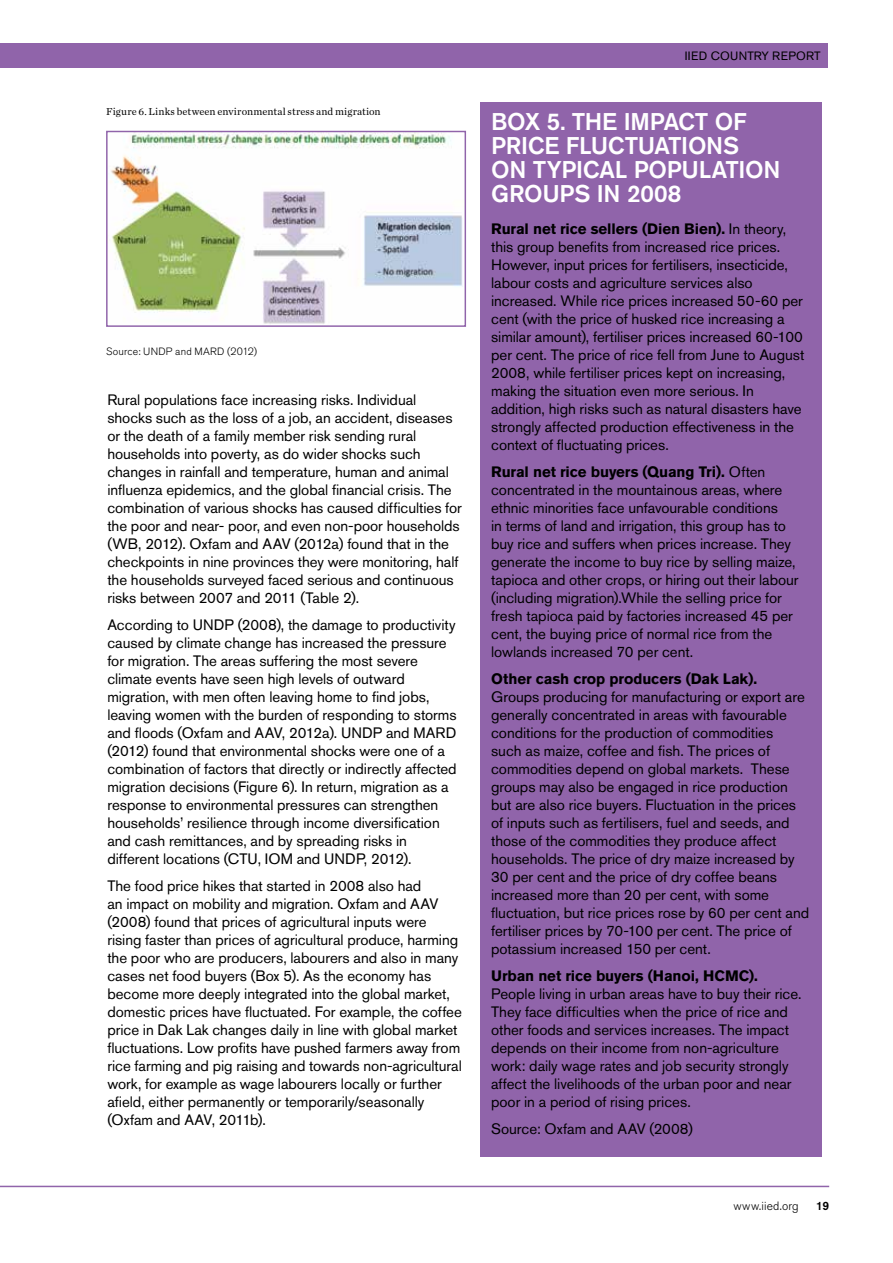
<style>
.page{position:relative;width:893px;height:1263px;background:#fff}
.page>*{position:absolute;margin:0;border:0;box-sizing:border-box;transform-origin:0 0}
.t1{font:500 24px/24px "Akzidenz Grotesk BE";letter-spacing:-.01em;color:#fff}
.t2{font:15px/18px "Akzidenz Grotesk BE";letter-spacing:-.005em;color:#000}
.t3{font:700 15px "Akzidenz Grotesk BE";letter-spacing:-.005em;color:#000}
.t4{font:12px "Akzidenz Grotesk BE";letter-spacing:.02em;color:#000}
.t5{font:300 12px "Akzidenz Grotesk BE";letter-spacing:.015em;color:#000}
.t6{font:500 12px "Akzidenz Grotesk BE";color:#000}
.t7{font:10.5px "Chronicle Text G1";letter-spacing:.01em;color:#000}
.t8{font:300 10.5px "Akzidenz Grotesk BE";letter-spacing:.02em;color:#000}
.s1{font-weight:700}
</style>
<div class="page">
<div style="left:0;top:43px;width:828px;height:24px;background:#9064aa"></div>
<hr style="left:0;top:1186px;width:829px;height:1px;background:#9064aa">
<img style="left:111px;top:133px;width:352px;height:191px">
<div style="left:106px;top:131px;width:360px;height:196px;border:1px solid #9064aa"></div>
<div style="left:480px;top:102px;width:342px;height:1055px;background:#9064aa"></div>
<p class="t7" style="left:106px;top:104px;width:276px">Figure 6. Links between environmental stress and migration</p>
<p class="t8" style="left:106px;top:346px;width:152px">Source: UNDP and MARD (2012)</p>
<p class="t2" style="left:107px;top:391px;width:356px">Rural populations face increasing risks. Individual shocks such as the loss of a job, an accident, diseases or the death of a family member risk sending rural households into poverty, as do wider shocks such changes in rainfall and temperature, human and animal influenza epidemics, and the global financial crisis. The combination of various shocks has caused difficulties for the poor and near- poor, and even non-poor households (WB, 2012). Oxfam and AAV (2012a) found that in the checkpoints in nine provinces they were monitoring, half the households surveyed faced serious and continuous risks between 2007 and 2011 (Table 2).</p>
<p class="t2" style="left:107px;top:616px;width:351px">According to UNDP (2008), the damage to productivity caused by climate change has increased the pressure for migration. The areas suffering the most severe climate events have seen high levels of outward migration, with men often leaving home to find jobs, leaving women with the burden of responding to storms and floods (Oxfam and AAV, 2012a). UN DP and MARD (2012) found that environmental shocks were one of a combination of factors that directly or indirectly affected migration decisions (Figure 6). In return, migration as a response to environmental pressures can strengthen households’ resilience through income diversification and cash remittances, and by spreading risks in different locations (CTU, IOM and UN DP, 2012).</p>
<p class="t2" style="left:107px;top:877px;width:356px">The food price hikes that started in 2008 also had<br>an impact on mobility and migration. Oxfam and AAV (2008) found that prices of agricultural inputs were rising faster than prices of agricultural produce, harming the poor who are producers, labourers and also in many cases net food buyers (Box 5). As the economy has become more deeply integrated into the global market, domestic prices have fluctuated. For example, the coffee price in Dak Lak changes daily in line with global market fluctuations. Low profits have pushed farmers away from rice farming and pig raising and towards non-agricultural work, for example as wage labourers locally or further afield, either permanently or temporarily/seasonally (Oxfam and AAV, 2011b).</p>
<p class="t4" style="left:685px;top:48px;width:137px">IIED COUNTRY REPORT</p>
<h1 class="t1" style="left:491px;top:110px;width:257px">BOX 5. THE I MPACT OF<br>PRIC</h1>
<h1 class="t1" style="left:491px;top:134px;width:291px;text-indent:53px">E FLUCTUATI ONS<br>ON TYPICAL POPULATI ON<br>GROUPS IN 2008</h1>
<p class="t2" style="left:491px;top:220px;width:315px"><span class="s1">Rural net rice sellers (Dien Bien).</span> In theory, this group benefits from increased rice prices.<br>However, input prices for fertilisers, insecticide, labour costs and agriculture services also increased. While rice prices increased 50-60 per cent (with the price of husked rice increasing a similar amount), fertiliser prices increased 60-100 per cent. The price of rice fell from June to August 2008, while fertiliser prices kept on increasing, making the situation even more serious. In addition, high risks such as natural disasters have strongly affected production effectiveness in the context of fluctuating prices.</p>
<p class="t2" style="left:491px;top:463px;width:309px"><span class="s1">Rural net rice buyers (Quang Tri).</span> Often concentrated in the mountainous areas, where ethnic minorities face unfavourable conditions<br>in terms of land and irrigation, this group has to buy rice and suffers when prices increase. They generate the income to buy rice by selling maize, tapioca and other crops, or hiring out their labour (including migration).While the selling price for fresh tapioca paid by factories increased 45 per cent, the buying price of normal rice from the lowlands increased 70 per cent.</p>
<p class="t3" style="left:491px;top:670px;width:268px">Other cash crop producers (Dak Lak).</p>
<p class="t2" style="left:491px;top:688px;width:320px">Groups producing for manufacturing or export are generally concentrated in areas with favourable conditions for the production of commodities<br>such as maize, coffee and fish. The prices of commodities depend on global markets. These groups may also be engaged in rice production but are also rice buyers. Fluctuation in the prices of inputs such as fertilisers, fuel and seeds, and those of the commodities they produce affect households. The price of dry maize increased by 30 per cent and the price of dry coffee beans increased more than 20 per cent, with some fluctuation, but rice prices rose by 60 per cent and fertiliser prices by 70-100 per cent. The price of potassium increased 150 per cent.</p>
<p class="t3" style="left:491px;top:967px;width:268px">Urban net rice buyers (Hanoi, HCMC).</p>
<p class="t2" style="left:491px;top:985px;width:312px">People living in urban areas have to buy their rice.<br>They face difficulties when the price of rice and other foods and services increases. The impact depends on their income from non-agriculture work: daily wage rates and job security strongly affect the livelihoods of the urban poor and near poor in a period of rising prices.</p>
<p class="t2" style="left:491px;top:1120px;width:203px">Source: Oxfam and AAV (2008)</p>
<p class="t5" style="left:734px;top:1199px;width:67px">www.iied.org</p>
<p class="t6" style="left:816px;top:1199px;width:15px">19</p>
</div>
